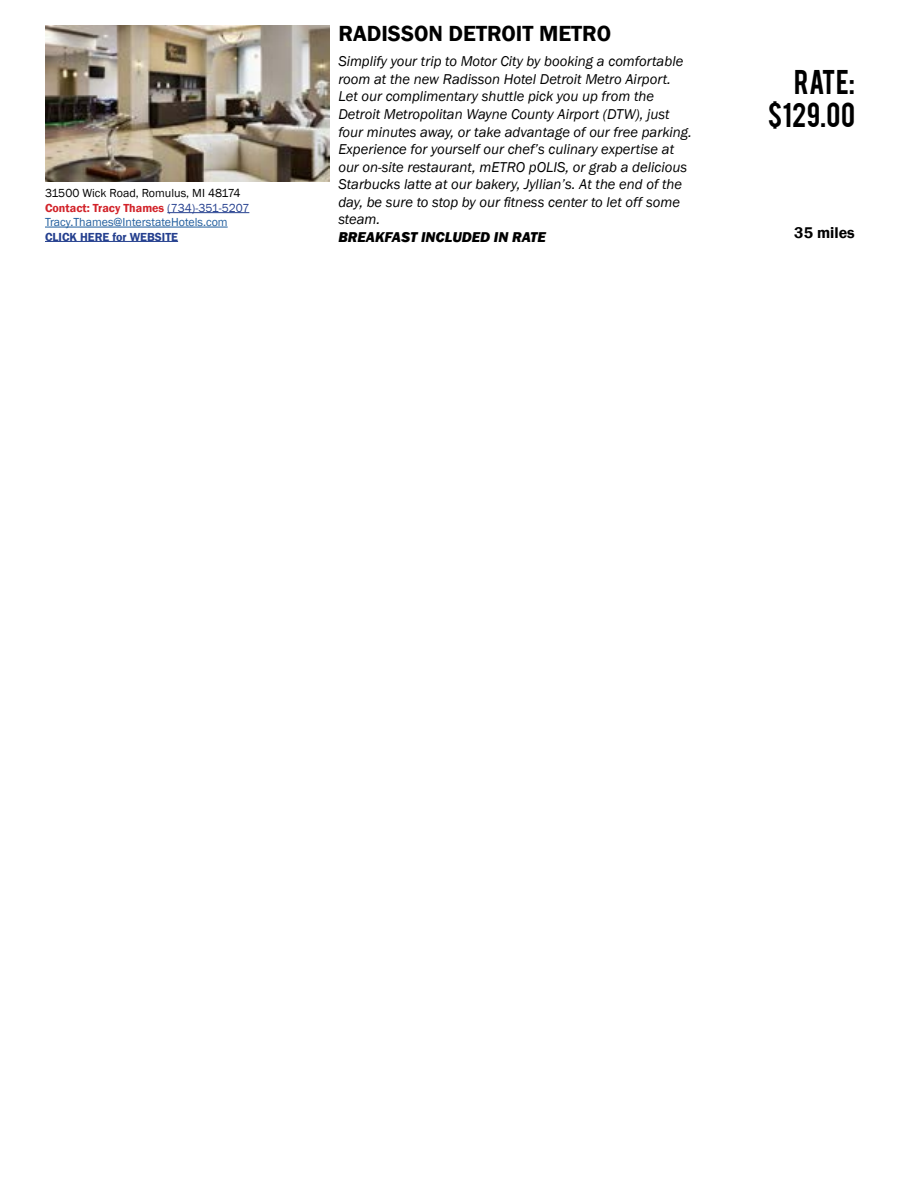
<style>
.page{position:relative;width:918px;height:1188px;background:#fff}
.page>*{position:absolute;margin:0;border:0;box-sizing:border-box;transform-origin:0 0}
.t1{font:27px/32.4px "Bebas";letter-spacing:.015em;color:#000;text-align:right}
.t2{font:600 22.5px "Franklin Gothic";color:#000}
.t3{font:600 16.05px "Franklin Gothic";color:#000}
.t4{font:italic 14.7px/17.5px "Franklin Gothic";color:#000101}
.t5{font:italic 800 14.7px "Franklin Gothic";color:#000}
.t6{font:12px/14.4px "Franklin Gothic";color:#215e9e}
.t7{font:600 12px "Franklin Gothic";color:#25408f}
.s1{color:#000}
.s2{font-weight:600;color:#d2232a}
.s3{color:#25408f}
</style>
<div class="page">
<img style="left:45px;top:25px;width:284px;height:157px">
<hr style="left:167px;top:212px;width:82px;height:1px;background:#25408f">
<hr style="left:45px;top:227px;width:183px;height:1px;background:#215e9e">
<hr style="left:45px;top:241px;width:133px;height:1px;background:#25408f">
<h2 class="t2" style="left:338px;top:20px;width:274px">RADISSON DETROIT METRO</h2>
<p class="t4" style="left:338px;top:53px;width:355px">Simplify your trip to Motor City by booking a comfortable room at the new Radisson Hotel Detroit Metro Airport.<br>Let our complimentary shuttle pick you up from the Detroit Metropolitan Wayne County Airport (DTW), just four minutes away, or take advantage of our free parking.<br>Experience for yourself our chef’s culinary expertise at our on-site restaurant, mETRO pOLIS, or grab a delicious Starbucks latte at our bakery, Jyllian’s. At the end of the day, be sure to stop by our fitness center to let off some steam.</p>
<p class="t5" style="left:338px;top:228px;width:209px">BREAKFAST INCLUDED IN RATE</p>
<h1 class="t1" style="left:768px;top:64px;width:89px">RATE: $129.00</h1>
<p class="t6" style="left:45px;top:186px;width:206px"><span class="s1">31500 Wick Road, Romulus, MI 48174<br></span><span class="s2">Contact: Tracy Thames</span> <span class="s3">(734)-351-5207<br></span>Tracy.Thames@InterstateHotels.com</p>
<p class="t7" style="left:45px;top:229px;width:135px">CLICK HERE for WEBSITE</p>
<p class="t3" style="left:794px;top:223px;width:62px">35 miles</p>
</div>
